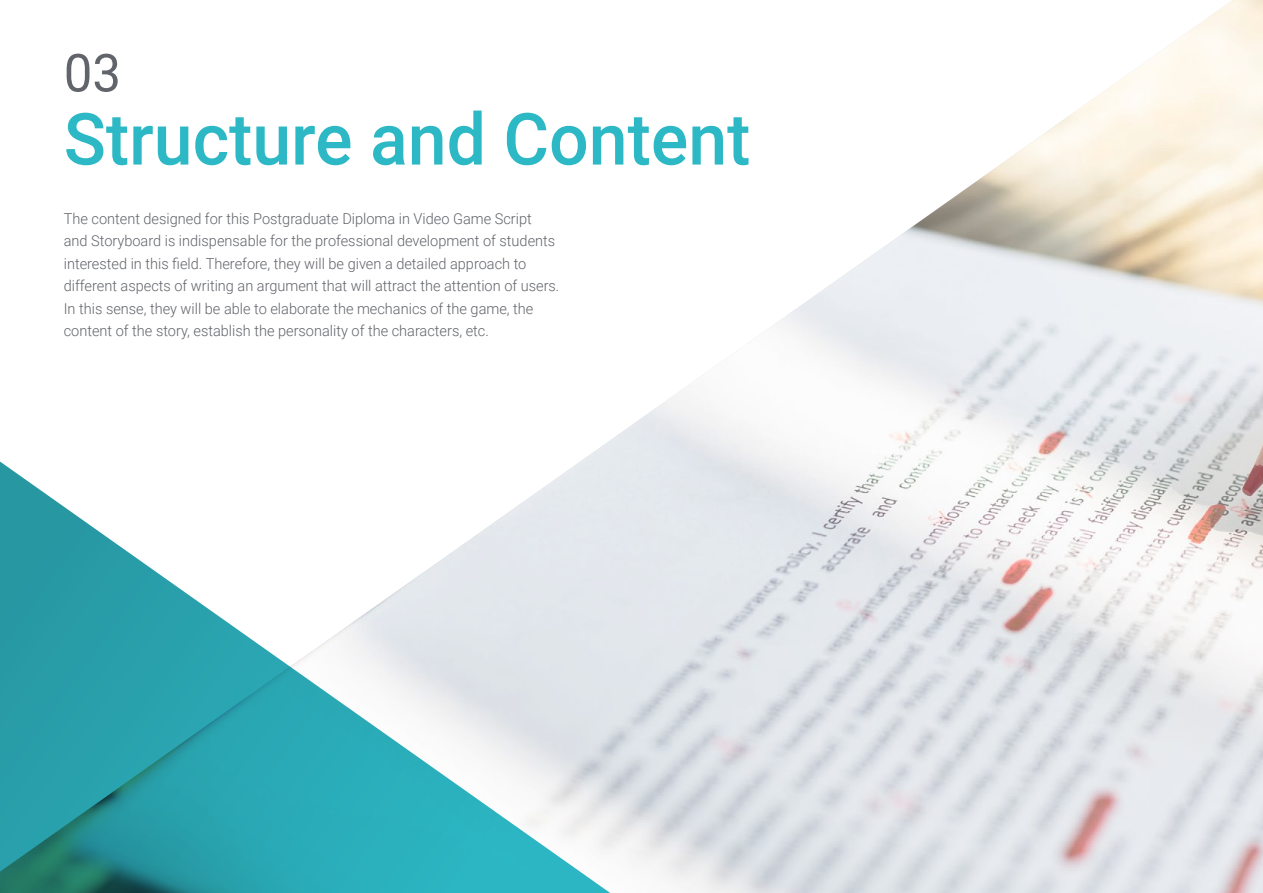
<style>
.page{position:relative;width:1263px;height:893px;background:#fff}
.page>*{position:absolute;margin:0;border:0;box-sizing:border-box;transform-origin:0 0}
.t1{font:500 72px "Roboto";color:#2db8c5}
.t2{font:52.5px "Roboto";color:#61646a}
.t3{font:300 15px/22.5px "Roboto";color:#61646a}
</style>
<div class="page">
<img style="left:602px;top:0;width:661px;height:893px">
<svg style="left:0;top:446px;width:640px;height:447px"></svg>
<h2 class="t2" style="left:64px;top:36px;width:59px">03</h2>
<h1 class="t1" style="left:64px;top:89px;width:688px">Structure and Content</h1>
<p class="t3" style="left:64px;top:207px;width:497px">The content designed for this Postgraduate Diploma in Video Game Script and Storyboard is indispensable for the professional development of students interested in this field. Therefore, they will be given a detailed approach to different aspects of writing an argument that will attract the attention of users.<br>In this sense, they will be able to elaborate the mechanics of the game, the content of the story, establish the personality of the characters, etc.</p>
</div>
